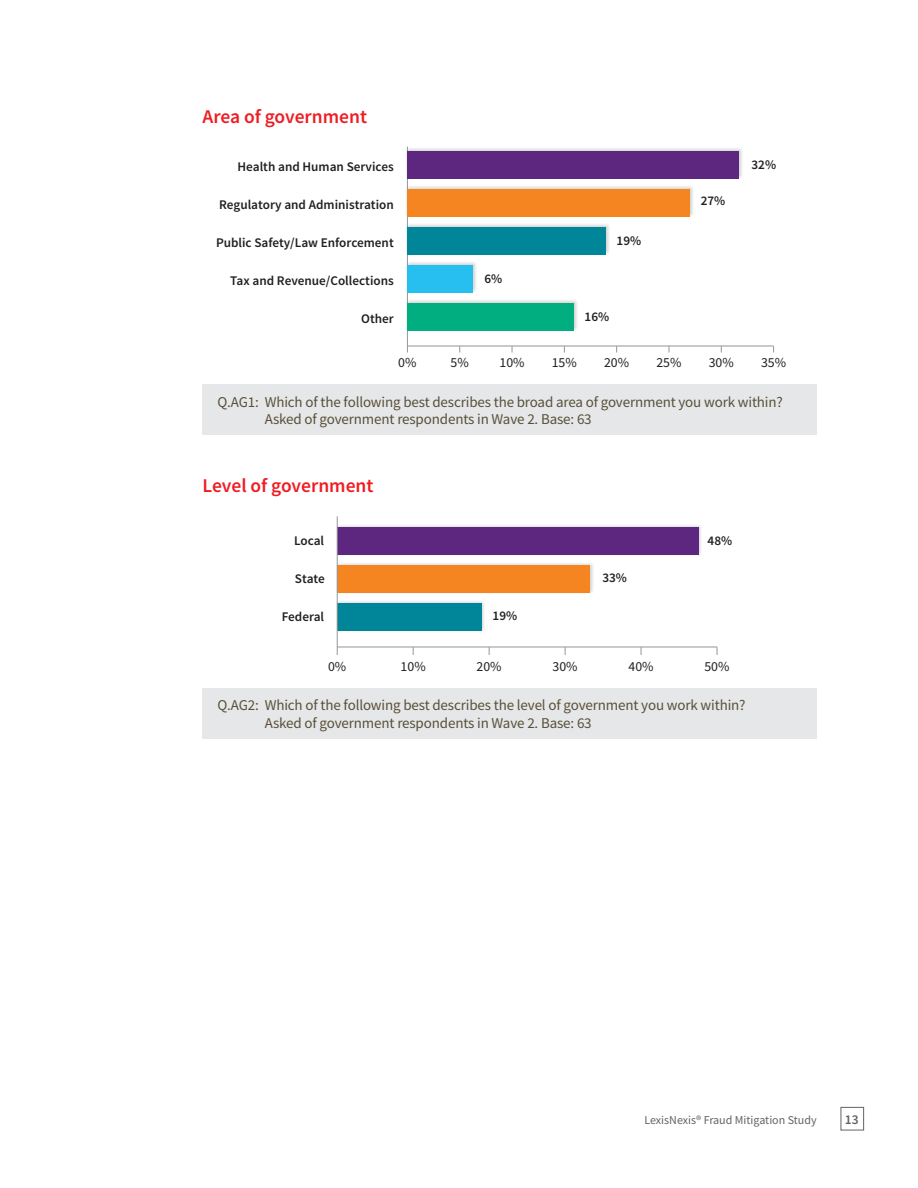
<style>
.page{position:relative;width:918px;height:1188px;background:#fff}
.page>*{position:absolute;margin:0;border:0;box-sizing:border-box;transform-origin:0 0}
.Content_-_Subhead{font:600 19.5px "Source Sans Pro";color:#ee1d23}
.t1{font:15px/17.2px "Source Sans Pro";letter-spacing:-.01em;color:#5a5039}
.t2{font:13.8px "Source Sans Pro";color:#231f20}
.t3{font:600 13.5px "Source Sans Pro";color:#636366}
.t4{font:600 13.2px "Source Sans Pro";color:#231f20}
.t5{font:12px "Source Sans Pro";color:#636366}
</style>
<div class="page">
<div style="left:841px;top:1107px;width:23px;height:23px;border:1px solid #636366"></div>
<hr style="left:407px;top:346px;width:367px;height:1px;background:#939598">
<hr style="left:407px;top:147px;width:1px;height:206px;background:#939598">
<img style="left:406px;top:298px;width:171px;height:35px">
<div style="left:407px;top:303px;width:167px;height:27px;background:#00ae80"></div>
<img style="left:406px;top:260px;width:70px;height:35px">
<div style="left:407px;top:265px;width:66px;height:27px;background:#26bff0"></div>
<img style="left:406px;top:222px;width:203px;height:35px">
<div style="left:407px;top:227px;width:199px;height:27px;background:#008599"></div>
<img style="left:406px;top:184px;width:287px;height:35px">
<div style="left:407px;top:189px;width:283px;height:27px;background:#f58520"></div>
<img style="left:406px;top:146px;width:336px;height:35px">
<div style="left:407px;top:151px;width:332px;height:27px;background:#5d277f"></div>
<div style="left:202px;top:384px;width:615px;height:51px;background:#e6e7e9"></div>
<img style="left:336px;top:598px;width:148px;height:35px">
<div style="left:337px;top:603px;width:145px;height:28px;background:#008599"></div>
<img style="left:336px;top:560px;width:257px;height:35px">
<div style="left:337px;top:565px;width:253px;height:28px;background:#f58520"></div>
<img style="left:336px;top:522px;width:365px;height:35px">
<div style="left:337px;top:527px;width:362px;height:28px;background:#5d277f"></div>
<hr style="left:337px;top:647px;width:380px;height:1px;background:#939598">
<hr style="left:337px;top:516px;width:1px;height:139px;background:#939598">
<div style="left:202px;top:688px;width:615px;height:51px;background:#e6e7e9"></div>
<p class="Content_-_Subhead" style="left:202px;top:103px;width:166px">Area of government</p>
<p class="t4" style="left:238px;top:159px;width:158px">Health and Human Services</p>
<p class="t4" style="left:219px;top:197px;width:176px">Regulatory and Administration</p>
<p class="t4" style="left:216px;top:234px;width:179px">Public Safety/Law Enforcement</p>
<p class="t4" style="left:230px;top:272px;width:165px">Tax and Revenue/Collections</p>
<p class="t4" style="left:361px;top:310px;width:34px">Other</p>
<p class="t4" style="left:484px;top:270px;width:19px">6%</p>
<p class="t4" style="left:617px;top:233px;width:26px">19%</p>
<p class="t4" style="left:585px;top:309px;width:26px">16%</p>
<p class="t4" style="left:701px;top:192px;width:26px">27%</p>
<p class="t4" style="left:751px;top:156px;width:26px">32%</p>
<p class="t2" style="left:398px;top:354px;width:20px">0%</p>
<p class="t2" style="left:451px;top:354px;width:20px">5%</p>
<p class="t2" style="left:499px;top:354px;width:27px">10%</p>
<p class="t2" style="left:552px;top:354px;width:27px">15%</p>
<p class="t2" style="left:604px;top:354px;width:27px">20%</p>
<p class="t2" style="left:656px;top:354px;width:27px">25%</p>
<p class="t2" style="left:709px;top:354px;width:27px">30%</p>
<p class="t2" style="left:761px;top:354px;width:27px">35%</p>
<p class="t1" style="left:265px;top:393px;width:520px;text-indent:-47px">Q.AG1: Which of the following best describes the broad area of government you work within?<br>Asked of government respondents in Wave 2. Base: 63</p>
<p class="Content_-_Subhead" style="left:202px;top:473px;width:173px">Level of government</p>
<p class="t4" style="left:294px;top:533px;width:32px">Local</p>
<p class="t4" style="left:295px;top:571px;width:31px">State</p>
<p class="t4" style="left:282px;top:608px;width:44px">Federal</p>
<p class="t4" style="left:493px;top:607px;width:26px">19%</p>
<p class="t4" style="left:602px;top:569px;width:26px">33%</p>
<p class="t4" style="left:708px;top:533px;width:26px">48%</p>
<p class="t2" style="left:328px;top:657px;width:20px">0%</p>
<p class="t2" style="left:401px;top:657px;width:27px">10%</p>
<p class="t2" style="left:477px;top:657px;width:27px">20%</p>
<p class="t2" style="left:553px;top:657px;width:27px">30%</p>
<p class="t2" style="left:629px;top:657px;width:27px">40%</p>
<p class="t2" style="left:704px;top:657px;width:27px">50%</p>
<p class="t1" style="left:265px;top:697px;width:482px;text-indent:-47px">Q.AG2: Which of the following best describes the level of government you work within?<br>Asked of government respondents in Wave 2. Base: 63</p>
<p class="t5" style="left:644px;top:1113px;width:174px">LexisNexis® Fraud Mitigation Study</p>
<p class="t3" style="left:845px;top:1110px;width:15px">13</p>
</div>
